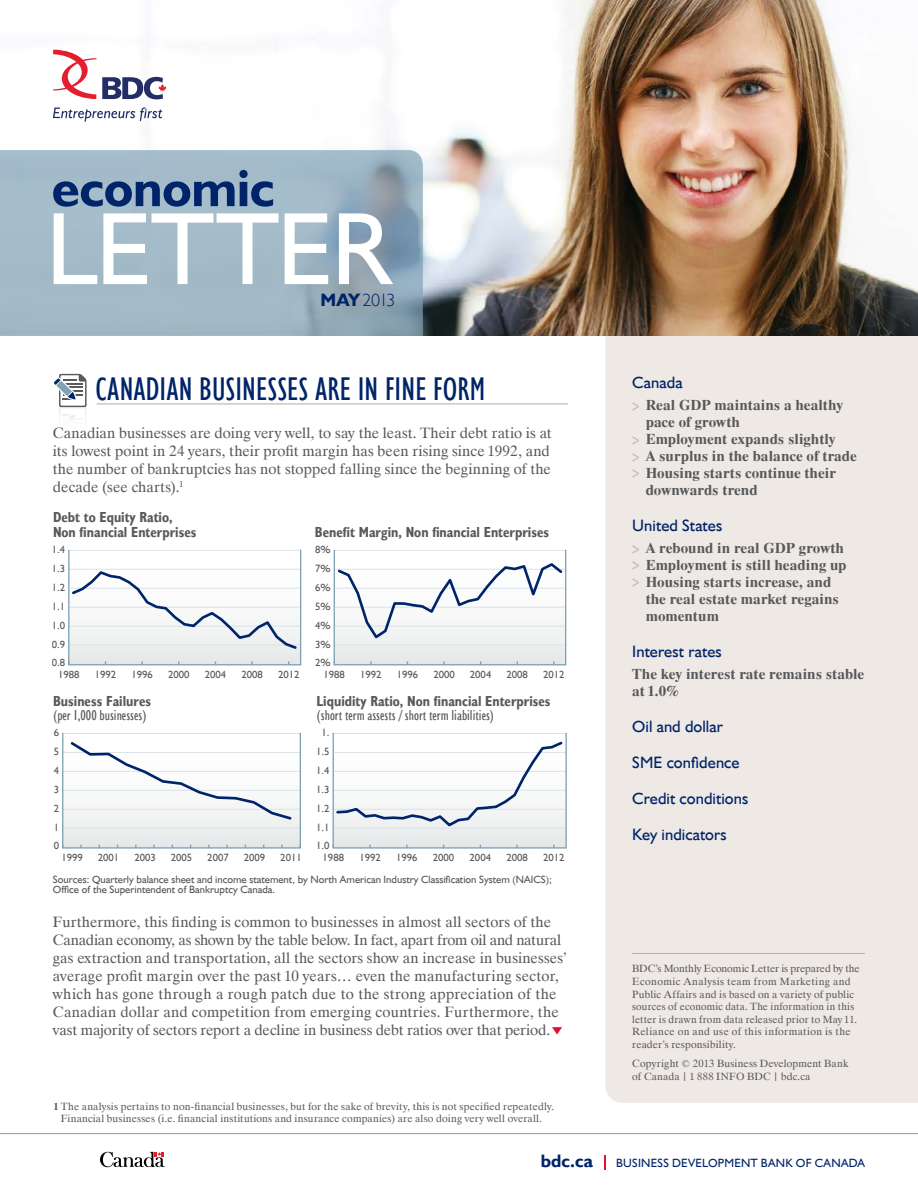
<style>
.page{position:relative;width:918px;height:1188px;background:#fff}
.page>*{position:absolute;margin:0;border:0;box-sizing:border-box;transform-origin:0 0}
.t1{font:103.5px "Humanist 521 TL";letter-spacing:-.02em;color:#fff}
.t2{font:700 52.5px "Humanist 521 TL";letter-spacing:-.005em;color:#002469}
.t3{font:condensed 33px "Humanist 521 TL";letter-spacing:-.01em;color:#002469}
.t4{font:300 18px "Humanist 521 TL";color:#002469}
.t5{font:700 18px "Humanist 521 TL";color:#002469}
.t6{font:16.5px/36px "Humanist 521 TL";letter-spacing:.005em;color:#002469}
.t7{font:15px/18px "Dutch 801 TL";letter-spacing:.005em;color:#58595b}
.t8{font:700 15px/16.8px "Dutch 801 TL";color:#58595b}
.t9{font:700 condensed 14.55px/14.5px "Humanist 521 TL";color:#58595b}
.t10{font:condensed 14.55px "Humanist 521 TL";color:#58595b}
.t11{font:12px "Humanist 521 TL";letter-spacing:.02em;color:#002469}
.t12{font:10.65px/18.9px "Humanist 521 TL";color:#58595b}
.t13{font:10.5px/12.6px "Dutch 801 TL";letter-spacing:.02em;color:#58595b}
.s1{font-weight:700}
.s2{font-size:16.5px;color:#c7bcab}
</style>
<div class="page">
<div style="left:605px;top:336px;width:313px;height:767px;background:#efe9e5"></div>
<svg style="left:604px;top:1155px;width:1px;height:15px"></svg>
<hr style="left:0;top:1133px;width:918px;height:1px;background:#80a1b6">
<svg style="left:100px;top:1152px;width:65px;height:15px"></svg>
<img style="left:53px;top:0;width:865px;height:336px">
<svg style="left:53px;top:50px;width:43px;height:49px"></svg>
<svg style="left:102px;top:77px;width:64px;height:22px"></svg>
<svg style="left:53px;top:107px;width:109px;height:15px"></svg>
<svg style="left:0;top:150px;width:423px;height:186px;background:#9db4c3"></svg>
<hr style="left:632px;top:953px;width:233px;height:1px;background:#b9ab96">
<hr style="left:97px;top:404px;width:471px;height:1px;background:#b9ab96">
<svg style="left:54px;top:374px;width:33px;height:47px"></svg>
<div style="left:70px;top:651px;width:229px;height:12px;background:#e8e9ea"></div>
<div style="left:68px;top:549px;width:233px;height:116px;border:1px solid #80a1b6"></div>
<svg style="left:70px;top:569px;width:229px;height:82px"></svg>
<div style="left:336px;top:641px;width:228px;height:22px;background:#eaebec"></div>
<hr style="left:335px;top:645px;width:231px;height:1px;background:#d8e3e9">
<div style="left:334px;top:549px;width:232px;height:116px;border:1px solid #80a1b6"></div>
<svg style="left:336px;top:561px;width:229px;height:80px"></svg>
<svg style="left:62px;top:733px;width:239px;height:115px"></svg>
<div style="left:335px;top:829px;width:230px;height:18px;background:#e9eaeb"></div>
<hr style="left:334px;top:828px;width:232px;height:1px;background:#d8e3e9">
<div style="left:333px;top:732px;width:234px;height:117px;border:1px solid #80a1b6"></div>
<svg style="left:335px;top:741px;width:230px;height:87px"></svg>
<svg style="left:552px;top:1027px;width:10px;height:8px"></svg>
<h2 class="t2" style="left:52px;top:155px;width:224px">economic</h2>
<h1 class="t1" style="left:46px;top:184px;width:346px">LETTER</h1>
<p class="t4" style="left:320px;top:288px;width:77px"><span class="s1">MAY</span> 2013</p>
<h3 class="t3" style="left:96px;top:369px;width:392px">Canadian businesses are in fine form</h3>
<p class="t7" style="left:53px;top:424px;width:500px">Canadian businesses are doing very well, to say the least. Their debt ratio is at its lowest point in 24 years, their profit margin has been rising since 1992, and the number of bankruptcies has not stopped falling since the beginning of the decade (see charts).<sup>1</sup></p>
<p class="t9" style="left:53px;top:510px;width:145px">Debt to Equity Ratio,<br>Non financial Enterprises</p>
<p class="t9" style="left:315px;top:524px;width:236px">Benefit Margin, Non financial Enterprises</p>
<p class="t12" style="left:52px;top:540px;width:15px">1.4<br>1.3</p>
<p class="t12" style="left:315px;top:540px;width:17px">8%<br>7%</p>
<p class="t12" style="left:52px;top:577px;width:15px">1.2<br>1.1</p>
<p class="t12" style="left:52px;top:634px;width:15px">0.9</p>
<p class="t12" style="left:52px;top:615px;width:15px">1.0</p>
<p class="t12" style="left:315px;top:577px;width:17px">6%<br>5%</p>
<p class="t12" style="left:315px;top:634px;width:17px">3%</p>
<p class="t12" style="left:315px;top:615px;width:17px">4%</p>
<p class="t12" style="left:52px;top:652px;width:15px">0.8</p>
<p class="t12" style="left:315px;top:652px;width:17px">2%</p>
<p class="t12" style="left:58px;top:665px;width:23px">1988</p>
<p class="t12" style="left:95px;top:665px;width:23px">1992</p>
<p class="t12" style="left:131px;top:665px;width:23px">1996</p>
<p class="t12" style="left:168px;top:665px;width:23px">2000</p>
<p class="t12" style="left:205px;top:665px;width:23px">2004</p>
<p class="t12" style="left:241px;top:665px;width:23px">2008</p>
<p class="t12" style="left:278px;top:665px;width:23px">2012</p>
<p class="t12" style="left:324px;top:665px;width:23px">1988</p>
<p class="t12" style="left:360px;top:665px;width:23px">1992</p>
<p class="t12" style="left:397px;top:665px;width:23px">1996</p>
<p class="t12" style="left:433px;top:665px;width:23px">2000</p>
<p class="t12" style="left:470px;top:665px;width:23px">2004</p>
<p class="t12" style="left:507px;top:665px;width:23px">2008</p>
<p class="t12" style="left:543px;top:665px;width:23px">2012</p>
<p class="t9" style="left:53px;top:693px;width:100px">Business Failures</p>
<p class="t10" style="left:53px;top:707px;width:95px">(per 1,000 businesses)</p>
<p class="t9" style="left:317px;top:693px;width:236px">Liquidity Ratio, Non financial Enterprises</p>
<p class="t10" style="left:317px;top:707px;width:179px">(short term assests / short term liabilities)</p>
<p class="t12" style="left:54px;top:723px;width:7px">6<br>5</p>
<p class="t12" style="left:316px;top:723px;width:15px;text-align:center">1.<br>1.5</p>
<p class="t12" style="left:54px;top:761px;width:7px">4<br>3</p>
<p class="t12" style="left:54px;top:818px;width:7px">1</p>
<p class="t12" style="left:54px;top:799px;width:7px">2</p>
<p class="t12" style="left:316px;top:761px;width:15px">1.4<br>1.3</p>
<p class="t12" style="left:316px;top:818px;width:15px">1.1</p>
<p class="t12" style="left:316px;top:799px;width:15px">1.2</p>
<p class="t12" style="left:54px;top:836px;width:7px">0</p>
<p class="t12" style="left:61px;top:848px;width:23px">1999</p>
<p class="t12" style="left:98px;top:848px;width:23px">2001</p>
<p class="t12" style="left:134px;top:848px;width:23px">2003</p>
<p class="t12" style="left:171px;top:848px;width:23px">2005</p>
<p class="t12" style="left:207px;top:848px;width:23px">2007</p>
<p class="t12" style="left:244px;top:848px;width:23px">2009</p>
<p class="t12" style="left:280px;top:848px;width:23px">2011</p>
<p class="t12" style="left:323px;top:839px;width:23px;line-height:12.5px;text-indent:-6px">1.0<br>1988</p>
<p class="t12" style="left:359px;top:848px;width:23px">1992</p>
<p class="t12" style="left:396px;top:848px;width:23px">1996</p>
<p class="t12" style="left:433px;top:848px;width:23px">2000</p>
<p class="t12" style="left:470px;top:848px;width:23px">2004</p>
<p class="t12" style="left:506px;top:848px;width:23px">2008</p>
<p class="t12" style="left:543px;top:848px;width:23px">2012</p>
<p class="t12" style="left:53px;top:873px;width:500px;line-height:10.6px">Sources: Quarterly balance sheet and income statement, by North American Industry Classification System (NAICS);<br>Office of the Superintendent of Bankruptcy Canada.</p>
<p class="t7" style="left:53px;top:912px;width:515px">Furthermore, this finding is common to businesses in almost all sectors of the Canadian economy, as shown by the table below. In fact, apart from oil and natural gas extraction and transportation, all the sectors show an increase in businesses’ average profit margin over the past 10 years… even the manufacturing sector, which has gone through a rough patch due to the strong appreciation of the Canadian dollar and competition from emerging countries. Furthermore, the vast majority of sectors report a decline in business debt ratios over that period.</p>
<p class="t9" style="left:53px;top:937px;width:340px">Main industrial sectors' contribution to the percent change in real GDP, February 2013</p>
<p class="t12" style="left:77px;top:994px;width:79px;line-height:10.6px;text-align:right">Mining and oil and gas extraction<sup>1</sup></p>
<p class="t13" style="left:53px;top:1101px;width:502px;line-height:12px;text-align:center"><span class="s1">1</span> The analysis pertains to non-financial businesses, but for the sake of brevity, this is not specified repeatedly.<br>Financial businesses (i.e. financial institutions and insurance companies) are also doing very well overall.</p>
<p class="t12" style="left:98px;top:1107px;width:58px">Construction</p>
<p class="t6" style="left:632px;top:364px;width:52px">Canada</p>
<p class="t8" style="left:632px;top:397px;width:212px"><span class="s2">&gt;</span> Real GDP maintains a healthy</p>
<p class="t8" style="left:646px;top:414px;width:96px">pace of growth</p>
<p class="t8" style="left:632px;top:430px;width:205px"><span class="s2">&gt;</span> Employment expands slightly</p>
<p class="t8" style="left:632px;top:447px;width:226px"><span class="s2">&gt;</span> A surplus in the balance of trade</p>
<p class="t8" style="left:632px;top:464px;width:205px"><span class="s2">&gt;</span> Housing starts continue their</p>
<p class="t8" style="left:646px;top:481px;width:113px">downwards trend</p>
<p class="t6" style="left:632px;top:507px;width:92px">United States</p>
<p class="t8" style="left:632px;top:539px;width:216px"><span class="s2">&gt;</span> A rebound in real GDP growth <span class="s2">&gt;</span> Employment is still heading up <span class="s2">&gt;</span> Housing starts increase, and</p>
<p class="t8" style="left:646px;top:590px;width:195px">the real estate market regains momentum</p>
<p class="t6" style="left:632px;top:632px;width:91px">Interest rates</p>
<p class="t8" style="left:632px;top:665px;width:234px">The key interest rate remains stable at 1.0%</p>
<p class="t6" style="left:632px;top:708px;width:118px">Oil and dollar<br>SME confidence<br>Credit conditions<br>Key indicators</p>
<p class="t13" style="left:632px;top:962px;width:229px">BDC’s Monthly Economic Letter is prepared by the Economic Analysis team from Marketing and Public Affairs and is based on a variety of public sources of economic data. The information in this letter is drawn from data released prior to May 11.<br>Reliance on and use of this information is the reader’s responsibility.</p>
<p class="t13" style="left:632px;top:1057px;width:218px">Copyright © 2013 Business Development Bank of Canada | 1 888 INFO BDC | bdc.ca</p>
<p class="t5" style="left:541px;top:1149px;width:54px">bdc.ca</p>
<p class="t11" style="left:616px;top:1155px;width:251px">BUSINESS DEVELOPMENT BANK OF CANADA</p>
</div>
